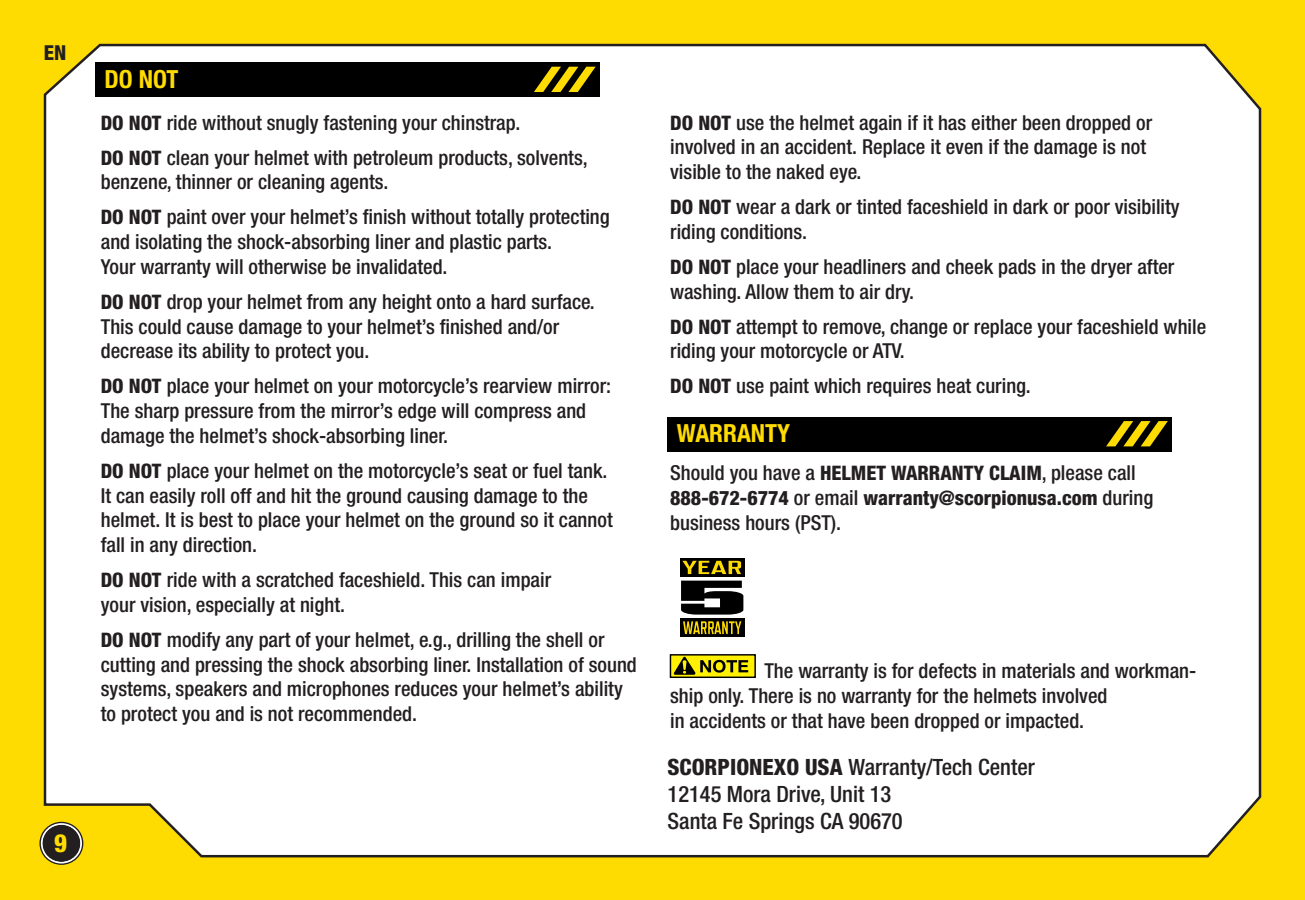
<style>
.page{position:relative;width:1305px;height:900px;background:#ffdc01}
.page>*{position:absolute;margin:0;border:0;box-sizing:border-box;transform-origin:0 0}
.t1{font:700 condensed 25px "Helvetica Neue";color:#ffdc01}
.t2{font:800 condensed 25px "Helvetica Neue";color:#ffdc01}
.t3{font:500 condensed 22.5px/27px "Helvetica Neue";color:#231f20}
.t4{font:500 condensed 20.5px/24.8px "Helvetica Neue";color:#231f20}
.t5{font:800 condensed 20.5px "Helvetica Neue";color:#231f20}
.t6{font:800 condensed 20px "Helvetica Neue";color:#231f20}
.s1{font-weight:800;font-size:20px}
.s2{font-weight:500;font-size:20.5px}
.s3{font-weight:800}
</style>
<div class="page">
<div style="left:43px;top:43px;width:1219px;height:816px;background:#fff"></div>
<svg style="left:39px;top:822px;width:44px;height:43px"></svg>
<div style="left:43px;top:825px;width:37px;height:36px;background:#231f20;border-radius:50%"></div>
<div style="left:41px;top:823px;width:41px;height:41px;border:2px solid #fff;border-radius:50%"></div>
<svg style="left:678px;top:556px;width:69px;height:83px"></svg>
<svg style="left:680px;top:558px;width:64px;height:18px"></svg>
<div style="left:680px;top:618px;width:64px;height:18px;background:#000001"></div>
<svg style="left:681px;top:581px;width:62px;height:34px;background:#323233"></svg>
<svg style="left:682px;top:561px;width:59px;height:13px"></svg>
<svg style="left:683px;top:621px;width:58px;height:13px"></svg>
<div style="left:95px;top:62px;width:504px;height:35px;background:#000001"></div>
<svg style="left:534px;top:67px;width:62px;height:25px"></svg>
<div style="left:668px;top:417px;width:504px;height:35px;background:#000001"></div>
<svg style="left:1106px;top:421px;width:62px;height:25px"></svg>
<div style="left:670px;top:655px;width:85px;height:22px;background:#fff101"></div>
<div style="left:670px;top:654px;width:86px;height:24px;border:1px solid #000001"></div>
<svg style="left:673px;top:657px;width:75px;height:18px"></svg>
<p class="t5" style="left:44px;top:40px;width:24px">EN</p>
<p class="t2" style="left:54px;top:828px;width:15px">9</p>
<p class="t1" style="left:105px;top:64px;width:75px">DO NOT</p>
<p class="t4" style="left:101px;top:105px;width:488px;line-height:35px"><span class="s1">DO NOT</span> ride without snugly fastening your chinstrap.<br><span class="s1">DO NOT</span> clean your helmet with petroleum products, solvents,</p>
<p class="t4" style="left:101px;top:164px;width:511px;line-height:35px">benzene, thinner or cleaning agents.<br><span class="s1">DO NOT</span> paint over your helmet’s finish without totally protecting</p>
<p class="t4" style="left:101px;top:229px;width:453px">and isolating the shock-absorbing liner and plastic parts.<br>Your warranty will otherwise be invalidated.</p>
<p class="t4" style="left:101px;top:289px;width:496px"><span class="s1">DO NOT</span> drop your helmet from any height onto a hard surface.<br>This could cause damage to your helmet’s finished and/or decrease its ability to protect you.</p>
<p class="t4" style="left:101px;top:373px;width:512px"><span class="s1">DO NOT</span> place your helmet on your motorcycle’s rearview mirror:<br>The sharp pressure from the mirror’s edge will compress and damage the helmet’s shock-absorbing liner.</p>
<p class="t4" style="left:101px;top:458px;width:513px"><span class="s1">DO NOT</span> place your helmet on the motorcycle’s seat or fuel tank.<br>It can easily roll off and hit the ground causing damage to the helmet. It is best to place your helmet on the ground so it cannot fall in any direction.</p>
<p class="t4" style="left:101px;top:567px;width:452px"><span class="s1">DO NOT</span> ride with a scratched faceshield. This can impair your vision, especially at night.</p>
<p class="t4" style="left:101px;top:627px;width:538px"><span class="s1">DO NOT</span> modify any part of your helmet, e.g., drilling the shell or cutting and pressing the shock absorbing liner. Installation of sound systems, speakers and microphones reduces your helmet’s ability to protect you and is not recommended.</p>
<p class="t4" style="left:670px;top:110px;width:483px"><span class="s1">DO NOT</span> use the helmet again if it has either been dropped or involved in an accident. Replace it even if the damage is not visible to the naked eye.</p>
<p class="t4" style="left:670px;top:194px;width:511px"><span class="s1">DO NOT</span> wear a dark or tinted faceshield in dark or poor visibility riding conditions.</p>
<p class="t4" style="left:670px;top:254px;width:506px"><span class="s1">DO NOT</span> place your headliners and cheek pads in the dryer after washing. Allow them to air dry.</p>
<p class="t4" style="left:670px;top:314px;width:538px"><span class="s1">DO NOT</span> attempt to remove, change or replace your faceshield while riding your motorcycle or ATV.</p>
<p class="t4" style="left:670px;top:373px;width:362px"><span class="s1">DO NOT</span> use paint which requires heat curing.</p>
<p class="t1" style="left:677px;top:418px;width:115px">WARRANTY</p>
<p class="t4" style="left:670px;top:460px;width:467px">Should you have a <span class="s1">HELMET WARRANTY CLAIM</span>, please call</p>
<p class="t6" style="left:670px;top:486px;width:485px">888-672-6774 <span class="s2">or email</span> warranty@scorpionusa.com <span class="s2">during</span></p>
<p class="t4" style="left:670px;top:510px;width:173px">business hours (PST).</p>
<p class="t4" style="left:670px;top:658px;width:528px;text-indent:94px">The warranty is for defects in materials and workman&shy;ship only. There is no warranty for the helmets involved<br>in accidents or that have been dropped or impacted.</p>
<p class="t3" style="left:668px;top:753px;width:369px"><span class="s3">SCORPIONEXO USA</span> Warranty/Tech Center<br>12145 Mora Drive, Unit 13<br>Santa Fe Springs CA 90670</p>
</div>
